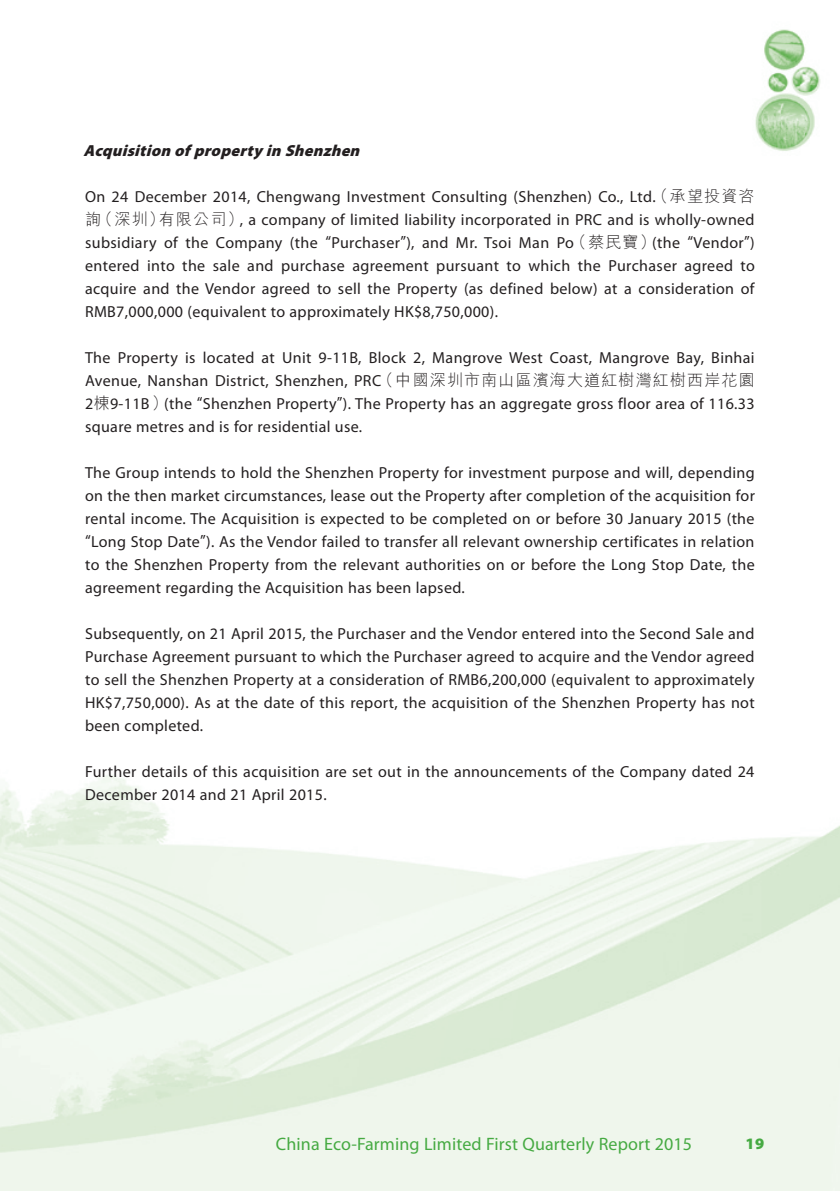
<style>
.page{position:relative;width:840px;height:1191px;background:#fff}
.page>*{position:absolute;margin:0;border:0;box-sizing:border-box;transform-origin:0 0}
.t1{font:18px "Myriad Pro";letter-spacing:.005em;color:#46aa42}
.Body_Text{font:16px/23px "Myriad Pro";letter-spacing:.02em;color:#231f20;text-align:justify}
.Heading_3{font:italic 900 16px "Myriad Pro";color:#231f20}
.t2{font:900 16px "Myriad Pro";color:#46aa42}
.s1{font-family:"M Hei HK";font-weight:300}
</style>
<div class="page">
<img style="left:0;top:29px;width:839px;height:1162px">
<p class="Heading_3" style="left:83px;top:140px;width:282px">Acquisition of property in Shenzhen</p>
<p class="Body_Text" style="left:85px;top:185px;width:671px">On 24 December 2014, Chengwang Investment Consulting (Shenzhen) Co., Ltd<span class="s1">（</span>. <span class="s1">承望投資咨詢（深圳）有限公司）</span>, a company of limited liability incorporated in PRC and is wholly-owned subsidiary of the Company (the “Purchaser”), and Mr. Tsoi Man Po<span class="s1">（蔡民寶）</span>(the “Vendor”) entered into the sale and purchase agreement pursuant to which the Purchaser agreed to acquire and the Vendor agreed to sell the Property (as defined below) at a consideration of RMB7,000,000 (equivalent to approximately HK$8,750,000).</p>
<p class="Body_Text" style="left:85px;top:346px;width:670px">The Property is located at Unit 9-11B, Block 2, Mangrove West Coast, Mangrove Bay, Binhai Avenue, Nanshan District, Shenzhen, PRC<span class="s1">（中國深圳市南山區濱海大道紅樹灣紅樹西岸花園</span>2<span class="s1">棟</span>9-11B<span class="s1">）</span>(the “Shenzhen Property”). The Property has an aggregate gross floor area of 116.33 square metres and is for residential use.</p>
<p class="Body_Text" style="left:85px;top:461px;width:671px">The Group intends to hold the Shenzhen Property for investment purpose and will, depending on the then market circumstances, lease out the Property after completion of the acquisition for rental income. The Acquisition is expected to be completed on or before 30 January 2015 (the “Long Stop Date”). As the Vendor failed to transfer all relevant ownership certificates in relation to the Shenzhen Property from the relevant authorities on or before the Long Stop Date, the agreement regarding the Acquisition has been lapsed.</p>
<p class="Body_Text" style="left:85px;top:622px;width:670px">Subsequently, on 21 April 2015, the Purchaser and the Vendor entered into the Second Sale and Purchase Agreement pursuant to which the Purchaser agreed to acquire and the Vendor agreed to sell the Shenzhen Property at a consideration of RMB6,200,000 (equivalent to approximately HK$7,750,000). As at the date of this report, the acquisition of the Shenzhen Property has not been completed.</p>
<p class="Body_Text" style="left:85px;top:760px;width:670px">Further details of this acquisition are set out in the announcements of the Company dated 24<br>December 2014 and 21 April 2015.</p>
<p class="t1" style="left:276px;top:1133px;width:417px">China Eco-Farming Limited First Quarterly Report 2015</p>
<p class="t2" style="left:745px;top:1132px;width:20px">19</p>
</div>
